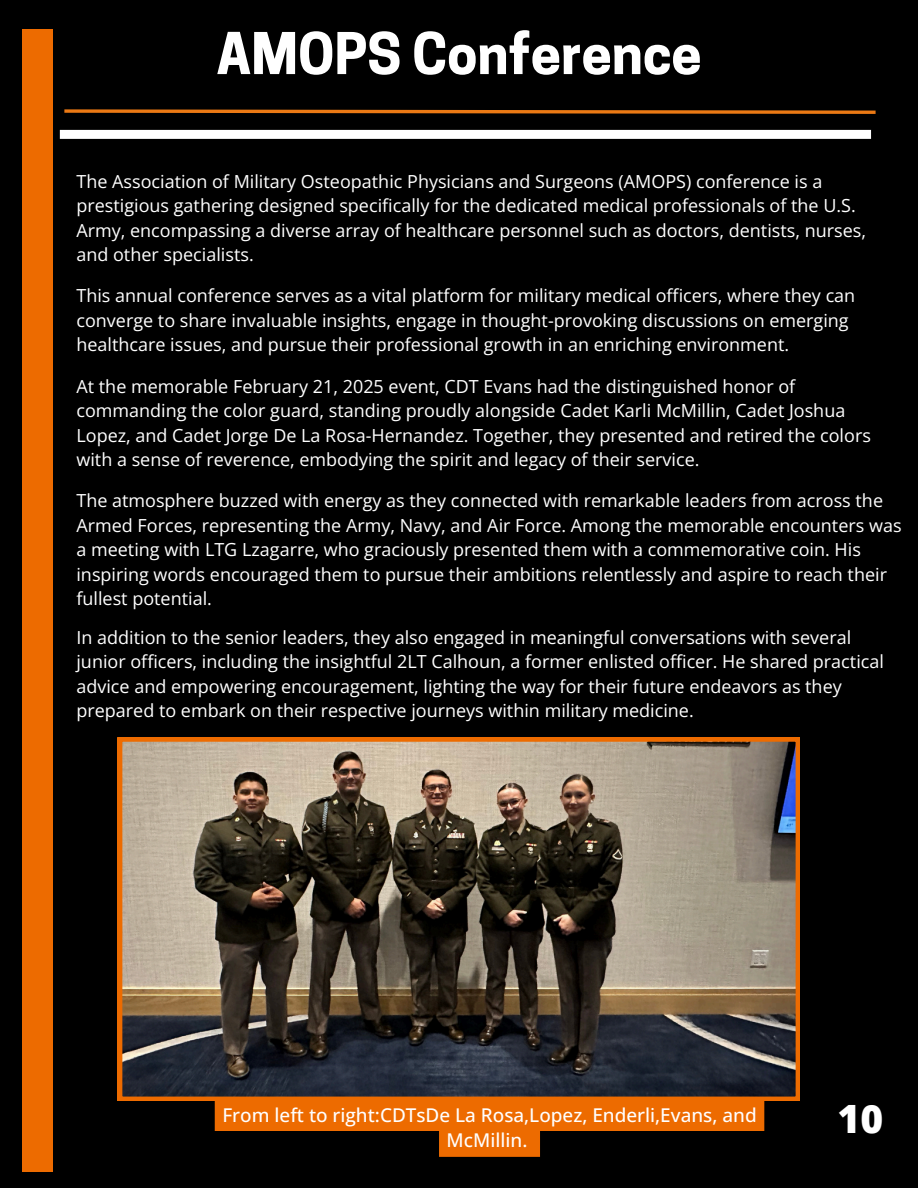
<style>
.page{position:relative;width:918px;height:1188px;background:#000}
.page>*{position:absolute;margin:0;border:0;box-sizing:border-box;transform-origin:0 0}
.t1{font:700 54px "Cooper Hewitt";color:#fff}
.t2{font:800 39px "Open Sans";color:#fff}
.t3{font:500 19.05px/25.8px "Open Sans";color:#fff;text-align:center}
.t4{font:18px/24.5px "Open Sans";color:#fff}
</style>
<div class="page">
<div style="left:22px;top:29px;width:31px;height:1143px;background:#ed6b00"></div>
<div style="left:60px;top:130px;width:811px;height:9px;background:#fff"></div>
<svg style="left:64px;top:109px;width:812px;height:5px"></svg>
<svg style="left:118px;top:737px;width:682px;height:364px;background:#6c6052"></svg>
<svg style="left:215px;top:1098px;width:549px;height:59px"></svg>
<p class="t1" style="left:217px;top:34px;width:486px">AMOPS Conference</p>
<p class="t4" style="left:76px;top:169px;width:791px">The Association of Military Osteopathic Physicians and Surgeons (AMOPS) conference is a prestigious gathering designed specifically for the dedicated medical professionals of the U.S.<br>Army, encompassing a diverse array of healthcare personnel such as doctors, dentists, nurses, and other specialists.</p>
<p class="t4" style="left:76px;top:283px;width:780px">This annual conference serves as a vital platform for military medical officers, where they can converge to share invaluable insights, engage in thought-provoking discussions on emerging healthcare issues, and pursue their professional growth in an enriching environment.</p>
<p class="t4" style="left:76px;top:373px;width:796px">At the memorable February 21, 2025 event, CDT Evans had the distinguished honor of commanding the color guard, standing proudly alongside Cadet Karli McMillin, Cadet Joshua Lopez, and Cadet Jorge De La Rosa-Hernandez. Together, they presented and retired the colors with a sense of reverence, embodying the spirit and legacy of their service.</p>
<p class="t4" style="left:76px;top:488px;width:827px">The atmosphere buzzed with energy as they connected with remarkable leaders from across the Armed Forces, representing the Army, Navy, and Air Force. Among the memorable encounters was a meeting with LTG Lzagarre, who graciously presented them with a commemorative coin. His inspiring words encouraged them to pursue their ambitions relentlessly and aspire to reach their fullest potential.</p>
<p class="t4" style="left:76px;top:624px;width:809px">In addition to the senior leaders, they also engaged in meaningful conversations with several junior officers, including the insightful 2LT Calhoun, a former enlisted officer. He shared practical advice and empowering encouragement, lighting the way for their future endeavors as they prepared to embark on their respective journeys within military medicine.</p>
<p class="t3" style="left:222px;top:1101px;width:536px">From left to right:CDTsDe La Rosa,Lopez, Enderli,Evans, and<br>McMillin.</p>
<h1 class="t2" style="left:838px;top:1091px;width:47px">10</h1>
</div>
